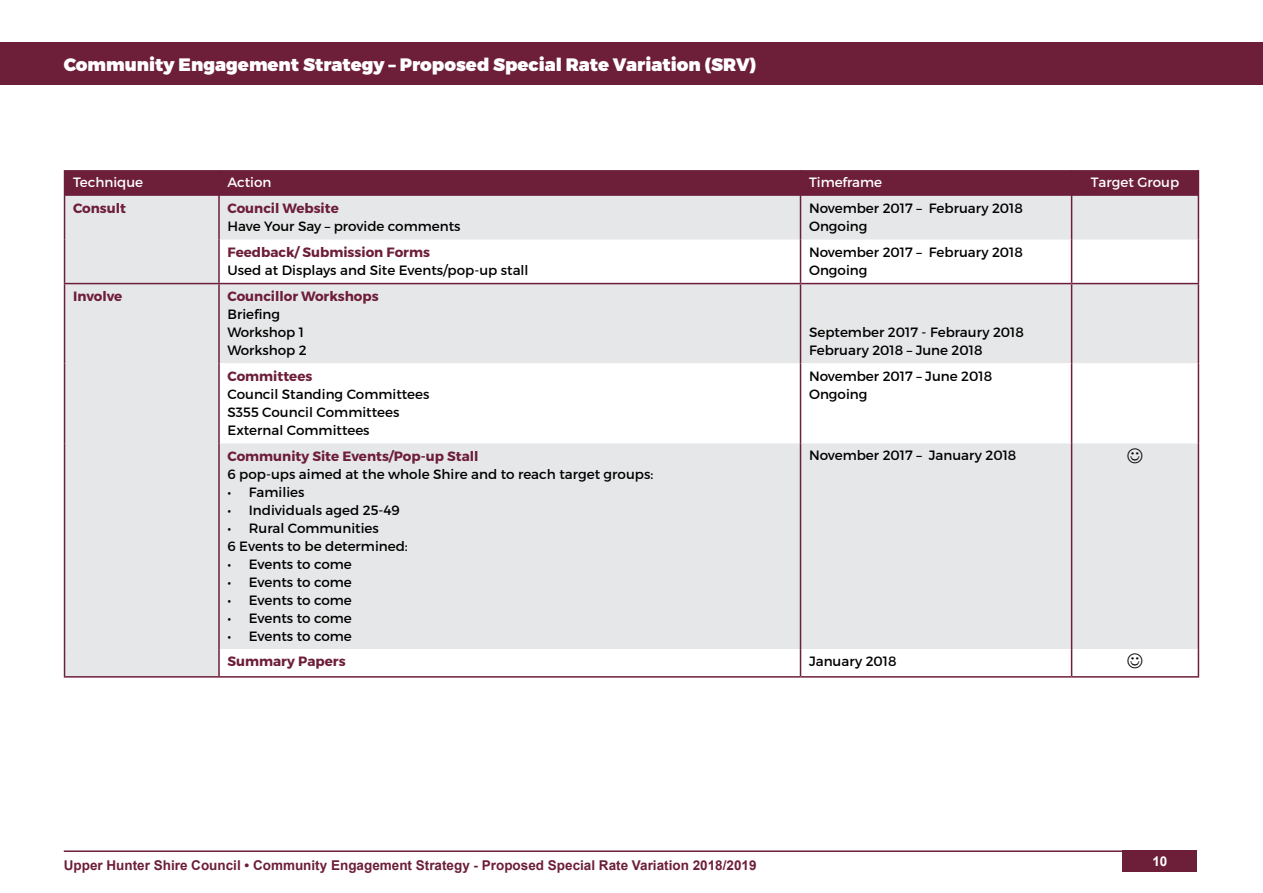
<style>
.page{position:relative;width:1263px;height:893px;background:#fff}
.page>*{position:absolute;margin:0;border:0;box-sizing:border-box;transform-origin:0 0}
.t1{font:900 18px "Montserrat";color:#fff}
.t2{font:13.5px/18px "Montserrat";color:#000}
.t3{font:700 13.5px "Montserrat";color:#6d1e39}
.t4{font:700 13.5px "Arial";color:#6d1e39}
.t5{font:13.5px "Montserrat";color:#fff}
.t6{font:700 13.5px "Arial";color:#fff}
</style>
<div class="page">
<hr style="left:64px;top:850px;width:1133px;height:2px;background:#6d1e39">
<div style="left:1123px;top:850px;width:74px;height:22px;background:#6d1e39"></div>
<div style="left:0;top:43px;width:1263px;height:42px;background:#6d1e39"></div>
<div style="left:65px;top:196px;width:1133px;height:480px;background:#e6e7e8"></div>
<svg style="left:220px;top:240px;width:978px;height:436px;fill:#e6e7e8"></svg>
<hr style="left:218px;top:196px;width:2px;height:44px;background:#6d1e39">
<hr style="left:800px;top:196px;width:1px;height:44px;background:#6d1e39">
<hr style="left:1071px;top:196px;width:1px;height:44px;background:#6d1e39">
<hr style="left:1198px;top:196px;width:1px;height:44px;background:#6d1e39">
<hr style="left:218px;top:240px;width:2px;height:43px;background:#6d1e39">
<hr style="left:800px;top:240px;width:1px;height:43px;background:#6d1e39">
<hr style="left:1071px;top:240px;width:1px;height:43px;background:#6d1e39">
<hr style="left:1198px;top:240px;width:1px;height:43px;background:#6d1e39">
<hr style="left:218px;top:284px;width:2px;height:79px;background:#6d1e39">
<hr style="left:800px;top:284px;width:1px;height:79px;background:#6d1e39">
<hr style="left:1071px;top:284px;width:1px;height:79px;background:#6d1e39">
<hr style="left:1198px;top:284px;width:1px;height:79px;background:#6d1e39">
<hr style="left:218px;top:363px;width:2px;height:80px;background:#6d1e39">
<hr style="left:800px;top:363px;width:1px;height:80px;background:#6d1e39">
<hr style="left:1071px;top:363px;width:1px;height:80px;background:#6d1e39">
<hr style="left:1198px;top:363px;width:1px;height:80px;background:#6d1e39">
<hr style="left:218px;top:443px;width:2px;height:206px;background:#6d1e39">
<hr style="left:800px;top:443px;width:1px;height:206px;background:#6d1e39">
<hr style="left:1071px;top:443px;width:1px;height:206px;background:#6d1e39">
<hr style="left:1198px;top:443px;width:1px;height:206px;background:#6d1e39">
<hr style="left:218px;top:649px;width:2px;height:27px;background:#6d1e39">
<svg style="left:800px;top:649px;width:1px;height:27px"></svg>
<svg style="left:1071px;top:649px;width:1px;height:27px"></svg>
<svg style="left:1198px;top:649px;width:1px;height:27px"></svg>
<svg style="left:64px;top:170px;width:1135px;height:26px;background:#6e1f3a"></svg>
<hr style="left:64px;top:196px;width:1px;height:44px;background:#6d1e39">
<hr style="left:64px;top:240px;width:1px;height:43px;background:#6d1e39">
<hr style="left:64px;top:284px;width:1px;height:79px;background:#6d1e39">
<hr style="left:64px;top:363px;width:1px;height:80px;background:#6d1e39">
<hr style="left:64px;top:443px;width:1px;height:206px;background:#6d1e39">
<svg style="left:64px;top:649px;width:1px;height:27px"></svg>
<hr style="left:64px;top:676px;width:155px;height:2px;background:#6d1e39">
<hr style="left:219px;top:676px;width:581px;height:2px;background:#6d1e39">
<hr style="left:800px;top:676px;width:271px;height:2px;background:#6d1e39">
<hr style="left:1071px;top:676px;width:128px;height:2px;background:#6d1e39">
<hr style="left:64px;top:283px;width:155px;height:1px;background:#6d1e39">
<hr style="left:219px;top:283px;width:581px;height:1px;background:#6d1e39">
<hr style="left:800px;top:283px;width:271px;height:1px;background:#6d1e39">
<hr style="left:1071px;top:283px;width:128px;height:1px;background:#6d1e39">
<svg style="left:1127px;top:448px;width:15px;height:15px"></svg>
<svg style="left:1127px;top:654px;width:15px;height:15px"></svg>
<h1 class="t1" style="left:64px;top:53px;width:694px">Community Engagement Strategy – Proposed Special Rate Variation (SRV)</h1>
<p class="t5" style="left:73px;top:174px;width:72px">Technique</p>
<p class="t5" style="left:227px;top:174px;width:45px">Action</p>
<p class="t5" style="left:809px;top:174px;width:75px">Timeframe</p>
<p class="t5" style="left:1091px;top:174px;width:90px">Target Group</p>
<p class="t3" style="left:73px;top:200px;width:54px">Consult</p>
<p class="t3" style="left:228px;top:200px;width:113px">Council Website</p>
<p class="t2" style="left:228px;top:217px;width:235px">Have Your Say – provide comments</p>
<p class="t2" style="left:809px;top:199px;width:215px">November 2017 – February 2018<br>Ongoing</p>
<p class="t3" style="left:228px;top:244px;width:204px">Feedback/ Submission Forms</p>
<p class="t2" style="left:228px;top:261px;width:303px">Used at Displays and Site Events/pop-up stall</p>
<p class="t3" style="left:73px;top:288px;width:51px">Involve</p>
<p class="t3" style="left:228px;top:288px;width:153px">Councillor Workshops</p>
<p class="t2" style="left:228px;top:305px;width:81px">Briefing<br>Workshop 1<br>Workshop 2</p>
<p class="t3" style="left:228px;top:368px;width:86px">Committees</p>
<p class="t2" style="left:228px;top:385px;width:203px">Council Standing Committees<br>S355 Council Committees<br>External Committees</p>
<p class="t3" style="left:228px;top:447px;width:252px">Community Site Events/Pop-up Stall</p>
<p class="t2" style="left:228px;top:465px;width:427px">6 pop-ups aimed at the whole Shire and to reach target groups:</p>
<p class="t2" style="left:228px;top:483px;width:78px">• Families</p>
<p class="t2" style="left:228px;top:501px;width:174px">• Individuals aged 25-49</p>
<p class="t2" style="left:228px;top:519px;width:182px">• Rural Communities<br>6 Events to be determined:</p>
<p class="t2" style="left:228px;top:555px;width:126px">• Events to come</p>
<p class="t2" style="left:228px;top:573px;width:126px">• Events to come</p>
<p class="t2" style="left:228px;top:591px;width:126px">• Events to come</p>
<p class="t2" style="left:228px;top:609px;width:126px">• Events to come</p>
<p class="t2" style="left:228px;top:627px;width:126px">• Events to come</p>
<p class="t2" style="left:809px;top:243px;width:215px">November 2017 – February 2018<br>Ongoing</p>
<p class="t2" style="left:809px;top:323px;width:216px">September 2017 - Febraury 2018<br>February 2018 – June 2018</p>
<p class="t2" style="left:809px;top:367px;width:185px">November 2017 – June 2018<br>Ongoing</p>
<p class="t2" style="left:809px;top:447px;width:209px">November 2017 – January 2018</p>
<p class="t3" style="left:227px;top:653px;width:120px">Summary Papers</p>
<p class="t2" style="left:809px;top:652px;width:89px">January 2018</p>
<p class="t4" style="left:64px;top:856px;width:694px">Upper Hunter Shire Council • Community Engagement Strategy - Proposed Special Rate Variation 2018/2019</p>
<p class="t6" style="left:1152px;top:852px;width:17px">10</p>
</div>
